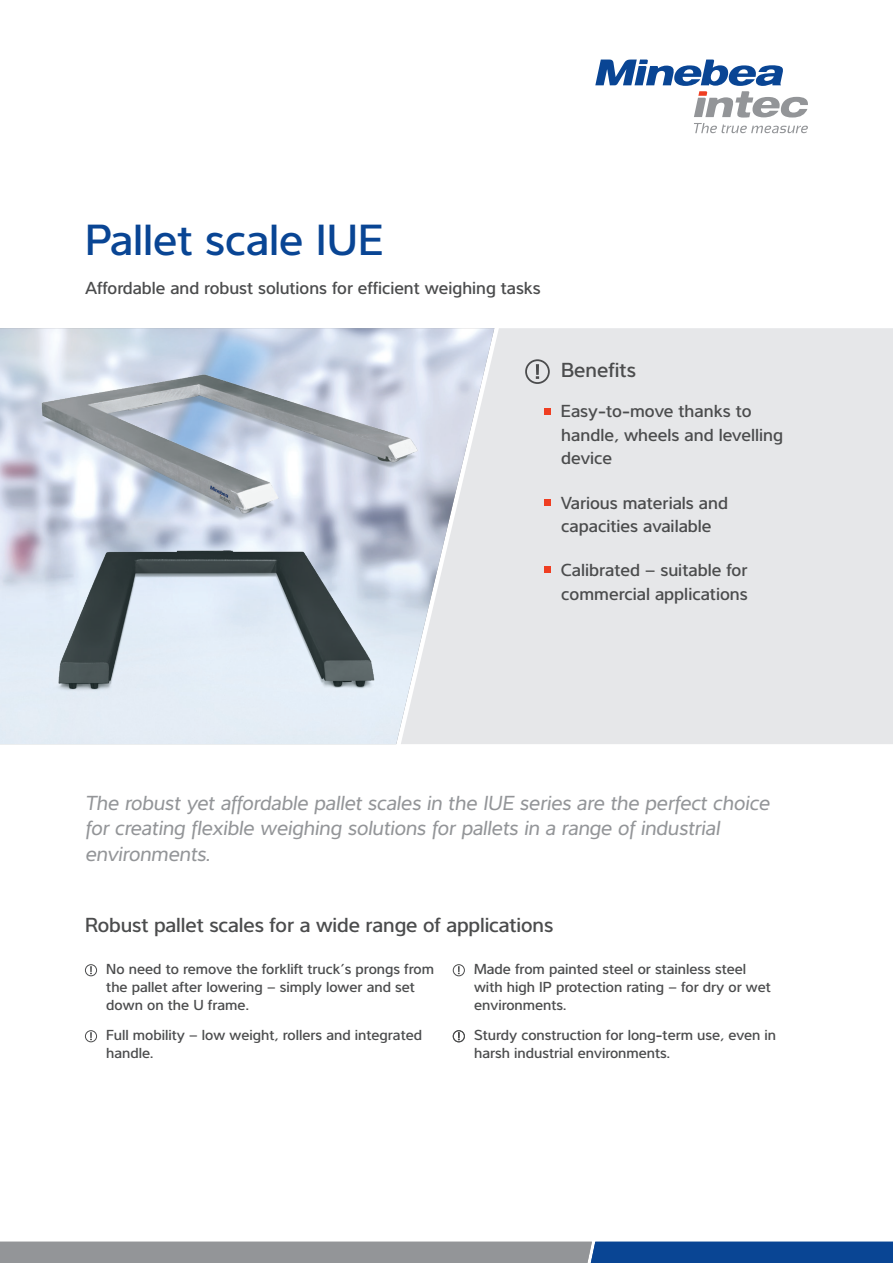
<style>
.page{position:relative;width:893px;height:1263px;background:#fff}
.page>*{position:absolute;margin:0;border:0;box-sizing:border-box;transform-origin:0 0}
.t1{font:500 45px "Interval Pro";color:#094594}
.t2{font:italic 21px/25.5px "Interval Pro";color:#939598}
.t3{font:500 21px "Interval Pro";letter-spacing:-.005em;color:#4b4c4d}
.t4{font:500 18px/23.2px "Interval Pro";color:#4b4c4d}
.t5{font:500 15px/18px "Interval Pro";color:#4b4c4d}
</style>
<div class="page">
<svg style="left:595px;top:60px;width:213px;height:73px"></svg>
<div style="left:494px;top:328px;width:399px;height:416px;background:#e6e7e9"></div>
<svg style="left:0;top:1242px;width:893px;height:21px;background:#647a97"></svg>
<div style="left:525px;top:359px;width:25px;height:25px;border:2px solid #4b4c4d;border-radius:50%"></div>
<svg style="left:536px;top:364px;width:3px;height:15px"></svg>
<div style="left:544px;top:408px;width:7px;height:6px;background:#ef3e22"></div>
<div style="left:544px;top:499px;width:7px;height:6px;background:#ef3e22"></div>
<div style="left:544px;top:567px;width:7px;height:6px;background:#ef3e22"></div>
<div style="left:85px;top:964px;width:12px;height:12px;border:1px solid #4b4c4d;border-radius:50%"></div>
<svg style="left:90px;top:966px;width:2px;height:8px"></svg>
<div style="left:85px;top:1030px;width:12px;height:12px;border:1px solid #4b4c4d;border-radius:50%"></div>
<svg style="left:90px;top:1032px;width:2px;height:8px"></svg>
<div style="left:453px;top:964px;width:12px;height:12px;border:1px solid #4b4c4d;border-radius:50%"></div>
<svg style="left:458px;top:966px;width:2px;height:8px"></svg>
<div style="left:453px;top:1030px;width:12px;height:12px;border:1px solid #4b4c4d;border-radius:50%"></div>
<svg style="left:458px;top:1032px;width:2px;height:8px"></svg>
<img style="left:35px;top:364px;width:389px;height:166px">
<img style="left:45px;top:546px;width:336px;height:152px">
<h1 class="t1" style="left:85px;top:205px;width:300px">Pallet scale IUE</h1>
<p class="t4" style="left:85px;top:274px;width:457px">Affordable and robust solutions for efficient weighing tasks</p>
<h2 class="t3" style="left:561px;top:354px;width:76px">Benefits</h2>
<p class="t4" style="left:561px;top:398px;width:224px">Easy-to-move thanks to handle, wheels and levelling device</p>
<p class="t4" style="left:561px;top:489px;width:169px">Various materials and capacities available</p>
<p class="t4" style="left:561px;top:556px;width:189px">Calibrated – suitable for commercial applications</p>
<h2 class="t2" style="left:85px;top:789px;width:686px">The robust yet affordable pallet scales in the IUE series are the perfect choice for creating flexible weighing solutions for pallets in a range of industrial environments.</h2>
<h2 class="t3" style="left:85px;top:909px;width:470px">Robust pallet scales for a wide range of applications</h2>
<p class="t5" style="left:106px;top:959px;width:329px">No need to remove the forklift truck’s prongs from the pallet after lowering – simply lower and set down on the U frame.</p>
<p class="t5" style="left:106px;top:1025px;width:317px">Full mobility – low weight, rollers and integrated handle.</p>
<p class="t5" style="left:474px;top:959px;width:298px">Made from painted steel or stainless steel with high IP protection rating – for dry or wet environments.</p>
<p class="t5" style="left:474px;top:1025px;width:304px">Sturdy construction for long-term use, even in harsh industrial environments.</p>
</div>
